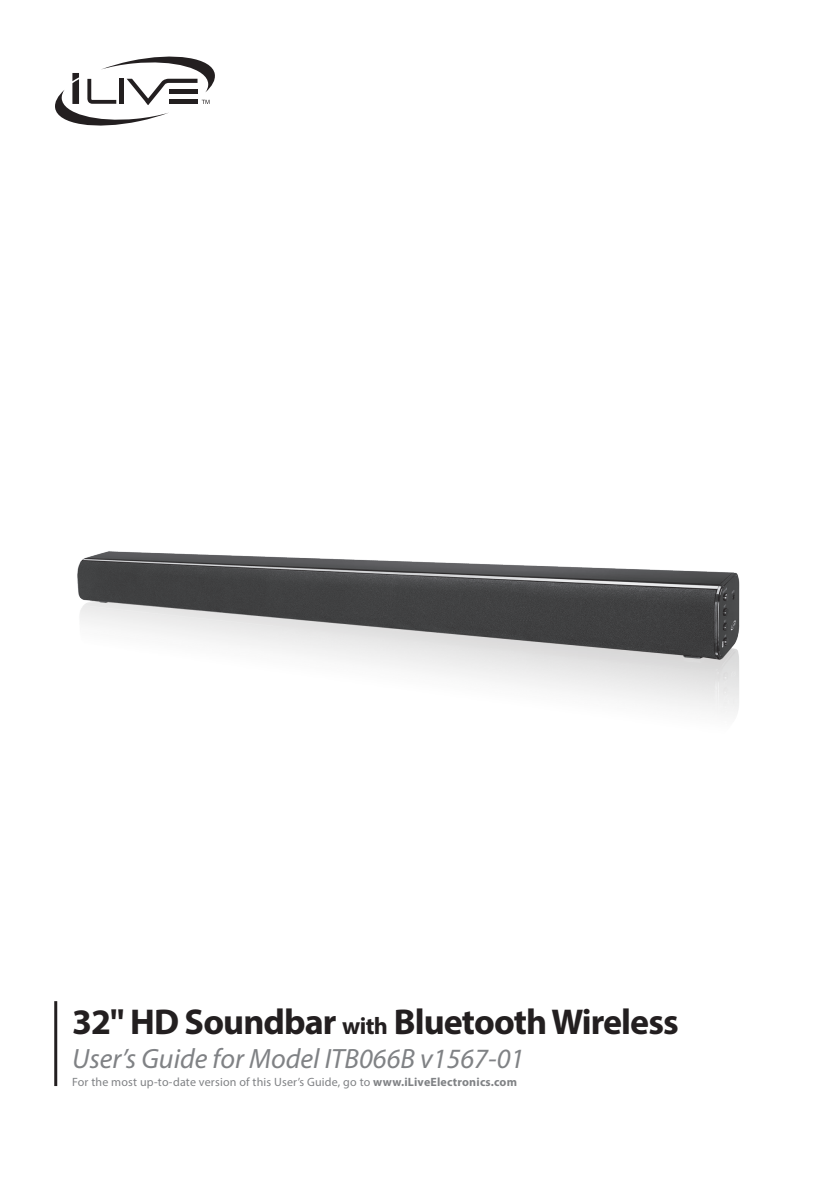
<style>
.page{position:relative;width:840px;height:1191px;background:#fff}
.page>*{position:absolute;margin:0;border:0;box-sizing:border-box;transform-origin:0 0}
.Cover_Title{font:700 36px "Myriad Pro";letter-spacing:-.025em;color:#231f20}
.Paragraph_Style_1{font:italic 28px "Myriad Pro";color:#808285}
.Page_Footer{font:12px "Myriad Pro";letter-spacing:.015em;color:#808285}
.s1{font-size:24px}
.s2{font-weight:700}
</style>
<div class="page">
<hr style="left:54px;top:1001px;width:3px;height:85px;background:#231f20">
<svg style="left:55px;top:56px;width:160px;height:70px"></svg>
<img style="left:77px;top:551px;width:663px;height:163px">
<p class="Cover_Title" style="left:72px;top:998px;width:608px">32" HD Soundbar <span class="s1">with</span> Bluetooth Wireless</p>
<p class="Paragraph_Style_1" style="left:72px;top:1041px;width:453px">User’s Guide for Model ITB066B v1567-01</p>
<p class="Page_Footer" style="left:72px;top:1074px;width:446px">For the most up-to-date version of this User’s Guide, go to <span class="s2">www.iLiveElectronics.com</span></p>
</div>
